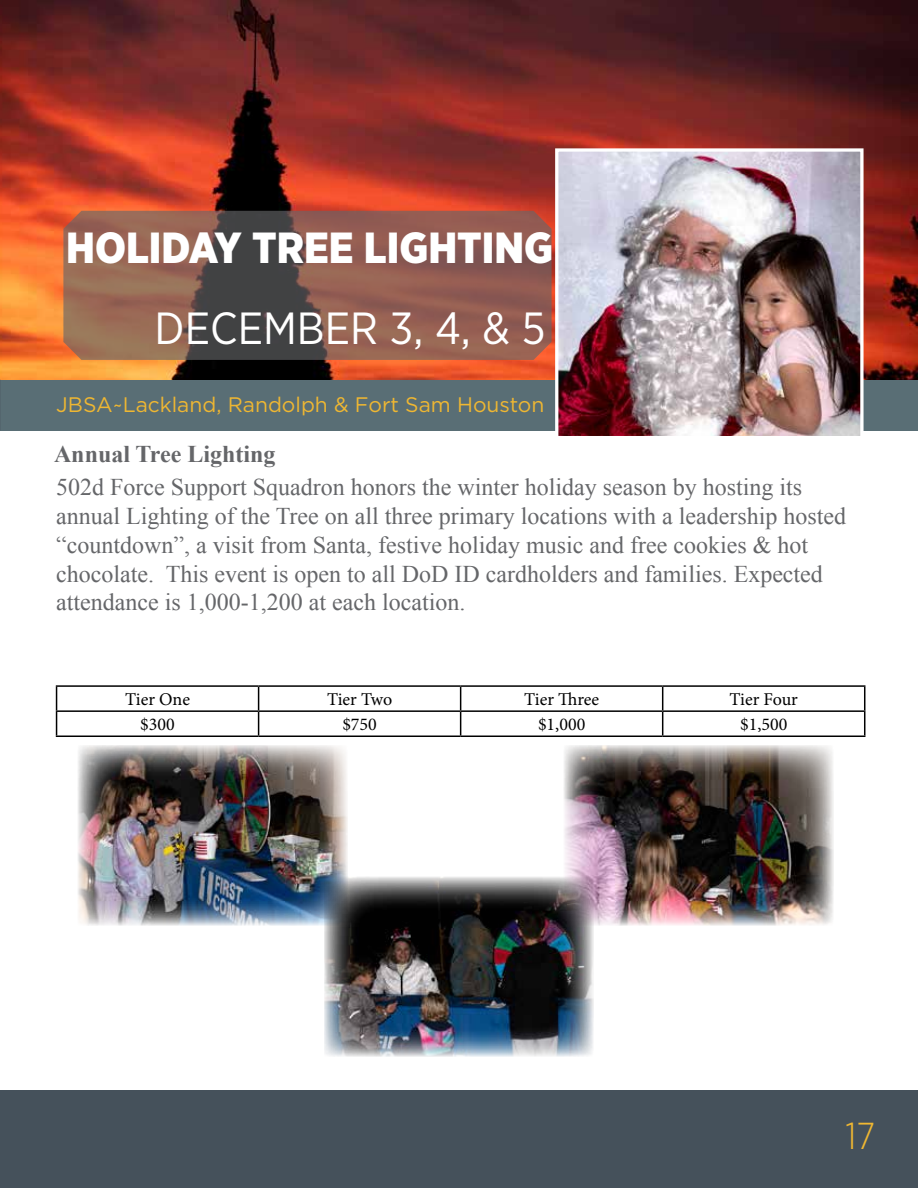
<style>
.page{position:relative;width:918px;height:1188px;background:#fff}
.page>*{position:absolute;margin:0;border:0;box-sizing:border-box;transform-origin:0 0}
.t1{font:45px "Gotham Narrow";color:#fff}
.t2{font:900 43.5px "Gotham Narrow";color:#fff}
.t3{font:300 37.5px "Gotham Narrow";color:#efb732}
.t4{font:24px/28.8px "Times New Roman";color:#656669}
.t5{font:700 24px "Times New Roman";color:#656669}
.t6{font:21px "Gotham";color:#efb732}
.t7{font:18px "Minion Pro";color:#000}
</style>
<div class="page">
<div style="left:0;top:1091px;width:918px;height:97px;background:#45515b"></div>
<div style="left:0;top:379px;width:918px;height:52px;background:#596e75"></div>
<img style="left:1px;top:0;width:917px;height:379px">
<img style="left:559px;top:152px;width:301px;height:283px">
<div style="left:555px;top:148px;width:309px;height:291px;border:3px solid #fff"></div>
<hr style="left:56px;top:685px;width:203px;height:2px;background:#000">
<hr style="left:259px;top:685px;width:202px;height:2px;background:#000">
<hr style="left:461px;top:685px;width:202px;height:2px;background:#000">
<hr style="left:663px;top:685px;width:202px;height:2px;background:#000">
<hr style="left:56px;top:710px;width:203px;height:2px;background:#000">
<svg style="left:56px;top:687px;width:1px;height:49px"></svg>
<hr style="left:259px;top:710px;width:202px;height:2px;background:#000">
<svg style="left:258px;top:687px;width:1px;height:49px"></svg>
<hr style="left:461px;top:710px;width:202px;height:2px;background:#000">
<svg style="left:460px;top:687px;width:1px;height:49px"></svg>
<hr style="left:663px;top:710px;width:202px;height:2px;background:#000">
<svg style="left:662px;top:687px;width:1px;height:49px"></svg>
<svg style="left:864px;top:687px;width:1px;height:49px"></svg>
<hr style="left:56px;top:736px;width:203px;height:1px;background:#000">
<hr style="left:259px;top:736px;width:202px;height:1px;background:#000">
<hr style="left:461px;top:736px;width:202px;height:1px;background:#000">
<hr style="left:663px;top:736px;width:202px;height:1px;background:#000">
<img style="left:78px;top:745px;width:270px;height:180px">
<img style="left:564px;top:745px;width:270px;height:180px">
<img style="left:324px;top:877px;width:270px;height:180px">
<svg style="left:63px;top:211px;width:489px;height:149px;background:#835b50"></svg>
<img style="left:0;top:0;width:1px;height:379px">
<h2 class="t2" style="left:66px;top:219px;width:488px">HOLIDAY TREE LIGHTING</h2>
<h1 class="t1" style="left:155px;top:300px;width:392px">DECEMBER 3, 4, &amp; 5</h1>
<p class="t6" style="left:56px;top:391px;width:490px">JBSA~Lackland, Randolph &amp; Fort Sam Houston</p>
<p class="t5" style="left:54px;top:438px;width:223px">Annual Tree Lighting</p>
<p class="t4" style="left:56px;top:472px;width:791px">502d Force Support Squadron honors the winter holiday season by hosting its annual Lighting of the Tree on all three primary locations with a leadership hosted “countdown”, a visit from Santa, festive holiday music and free cookies &amp; hot chocolate. This event is open to all DoD ID cardholders and families. Expected attendance is 1,000-1,200 at each location.</p>
<p class="t7" style="left:125px;top:687px;width:66px">Tier One</p>
<p class="t7" style="left:327px;top:687px;width:67px">Tier Two</p>
<p class="t7" style="left:524px;top:687px;width:77px">Tier Three</p>
<p class="t7" style="left:729px;top:687px;width:70px">Tier Four</p>
<p class="t7" style="left:140px;top:712px;width:36px">$300</p>
<p class="t7" style="left:342px;top:712px;width:36px">$750</p>
<p class="t7" style="left:538px;top:712px;width:49px">$1,000</p>
<p class="t7" style="left:740px;top:712px;width:49px">$1,500</p>
<h3 class="t3" style="left:845px;top:1113px;width:31px">17</h3>
</div>
